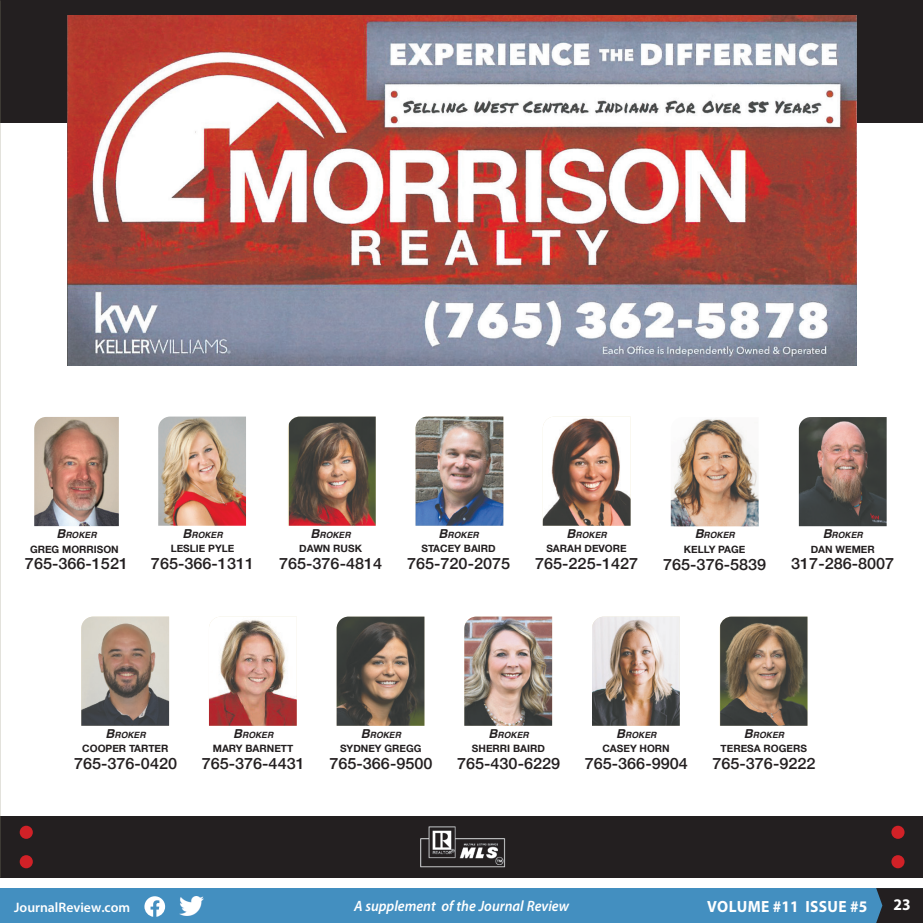
<style>
.page{position:relative;width:923px;height:923px;background:#fff}
.page>*{position:absolute;margin:0;border:0;box-sizing:border-box;transform-origin:0 0}
.t1{font:700 16.25px "Myriad Pro";letter-spacing:.02em;color:#fff;scale:.95 1}
.t2{font:500 15.5px "Helvetica Neue";color:#231f20;scale:1.05 1}
.t3{font:italic 600 15px "Myriad Pro";color:#fff;scale:.95 1}
.t4{font:600 13.75px "Myriad Pro";color:#fff}
.t5{font:700 10.12px "Helvetica Neue";color:#231f20}
.t6{font:italic 700 8.62px "Helvetica";color:#231f20}
.s1{font-size:12.38px}
</style>
<div class="page">
<div style="left:0;top:888px;width:922px;height:34px;background:#438fc0"></div>
<svg style="left:876px;top:888px;width:46px;height:34px;background:#25272c"></svg>
<svg style="left:144px;top:896px;width:21px;height:20px"></svg>
<img style="left:179px;top:896px;width:24px;height:19px">
<div style="left:1px;top:816px;width:921px;height:62px;background:#231f20"></div>
<div style="left:1px;top:0;width:921px;height:123px;background:#231f20"></div>
<img style="left:68px;top:15px;width:788px;height:350px">
<div style="left:20px;top:825px;width:13px;height:13px;background:#d12127;border-radius:50%"></div>
<div style="left:20px;top:855px;width:13px;height:13px;background:#d12127;border-radius:50%"></div>
<div style="left:891px;top:825px;width:13px;height:13px;background:#d12127;border-radius:50%"></div>
<div style="left:891px;top:855px;width:13px;height:13px;background:#d12127;border-radius:50%"></div>
<img style="left:420px;top:826px;width:86px;height:42px">
<img style="left:34px;top:417px;width:85px;height:109px">
<img style="left:415px;top:416px;width:88px;height:109px">
<img style="left:542px;top:416px;width:88px;height:109px">
<img style="left:289px;top:416px;width:87px;height:109px">
<img style="left:670px;top:418px;width:88px;height:108px">
<img style="left:798px;top:417px;width:88px;height:109px">
<img style="left:158px;top:416px;width:88px;height:109px">
<img style="left:81px;top:616px;width:88px;height:109px">
<img style="left:209px;top:616px;width:88px;height:109px">
<img style="left:336px;top:616px;width:88px;height:109px">
<img style="left:464px;top:616px;width:88px;height:109px">
<img style="left:592px;top:616px;width:87px;height:109px">
<img style="left:720px;top:616px;width:87px;height:109px">
<hr style="left:0;top:816px;width:1px;height:62px;background:#231f20">
<hr style="left:0;top:0;width:1px;height:123px;background:#231f20">
<p class="t6" style="left:56px;top:529px;width:42px"><span class="s1">B</span>ROKER</p>
<p class="t5" style="left:30px;top:541px;width:90px">GREG MORRISON</p>
<p class="t2" style="left:25px;top:551px;width:100px">765-366-1521</p>
<p class="t6" style="left:182px;top:529px;width:42px"><span class="s1">B</span>ROKER</p>
<p class="t5" style="left:171px;top:540px;width:65px">LESLIE PYLE</p>
<p class="t2" style="left:151px;top:551px;width:100px">765-366-1311</p>
<p class="t6" style="left:310px;top:529px;width:42px"><span class="s1">B</span>ROKER</p>
<p class="t5" style="left:299px;top:540px;width:64px">DAWN RUSK</p>
<p class="t2" style="left:279px;top:551px;width:100px">765-376-4814</p>
<p class="t6" style="left:438px;top:529px;width:42px"><span class="s1">B</span>ROKER</p>
<p class="t5" style="left:421px;top:540px;width:76px">STACEY BAIRD</p>
<p class="t2" style="left:407px;top:551px;width:100px">765-720-2075</p>
<p class="t6" style="left:566px;top:529px;width:42px"><span class="s1">B</span>ROKER</p>
<p class="t5" style="left:546px;top:540px;width:82px">SARAH DEVORE</p>
<p class="t2" style="left:535px;top:551px;width:100px">765-225-1427</p>
<p class="t6" style="left:694px;top:530px;width:42px"><span class="s1">B</span>ROKER</p>
<p class="t5" style="left:684px;top:541px;width:63px">KELLY PAGE</p>
<p class="t2" style="left:663px;top:551px;width:100px">765-376-5839</p>
<p class="t6" style="left:822px;top:530px;width:42px"><span class="s1">B</span>ROKER</p>
<p class="t5" style="left:810px;top:541px;width:65px">DAN WEMER</p>
<p class="t2" style="left:791px;top:551px;width:100px">317-286-8007</p>
<p class="t6" style="left:105px;top:729px;width:42px"><span class="s1">B</span>ROKER</p>
<p class="t5" style="left:82px;top:740px;width:88px">COOPER TARTER</p>
<p class="t2" style="left:74px;top:751px;width:100px">765-376-0420</p>
<p class="t6" style="left:233px;top:729px;width:42px"><span class="s1">B</span>ROKER</p>
<p class="t5" style="left:213px;top:740px;width:82px">MARY BARNETT</p>
<p class="t2" style="left:202px;top:751px;width:100px">765-376-4431</p>
<p class="t6" style="left:361px;top:729px;width:42px"><span class="s1">B</span>ROKER</p>
<p class="t5" style="left:340px;top:740px;width:83px">SYDNEY GREGG</p>
<p class="t2" style="left:329px;top:751px;width:100px">765-366-9500</p>
<p class="t6" style="left:488px;top:729px;width:42px"><span class="s1">B</span>ROKER</p>
<p class="t5" style="left:472px;top:740px;width:74px">SHERRI BAIRD</p>
<p class="t2" style="left:457px;top:751px;width:100px">765-430-6229</p>
<p class="t6" style="left:616px;top:729px;width:42px"><span class="s1">B</span>ROKER</p>
<p class="t5" style="left:602px;top:740px;width:69px">CASEY HORN</p>
<p class="t2" style="left:584px;top:751px;width:100px">765-366-9904</p>
<p class="t6" style="left:744px;top:729px;width:42px"><span class="s1">B</span>ROKER</p>
<p class="t5" style="left:720px;top:740px;width:88px">TERESA ROGERS</p>
<p class="t2" style="left:712px;top:751px;width:100px">765-376-9222</p>
<p class="t4" style="left:14px;top:898px;width:117px">JournalReview.com</p>
<p class="t3" style="left:354px;top:896px;width:228px">A supplement of the Journal Review</p>
<p class="t1" style="left:707px;top:895px;width:170px">VOLUME #11 ISSUE #5</p>
<p class="t1" style="left:893px;top:894px;width:20px">23</p>
</div>
